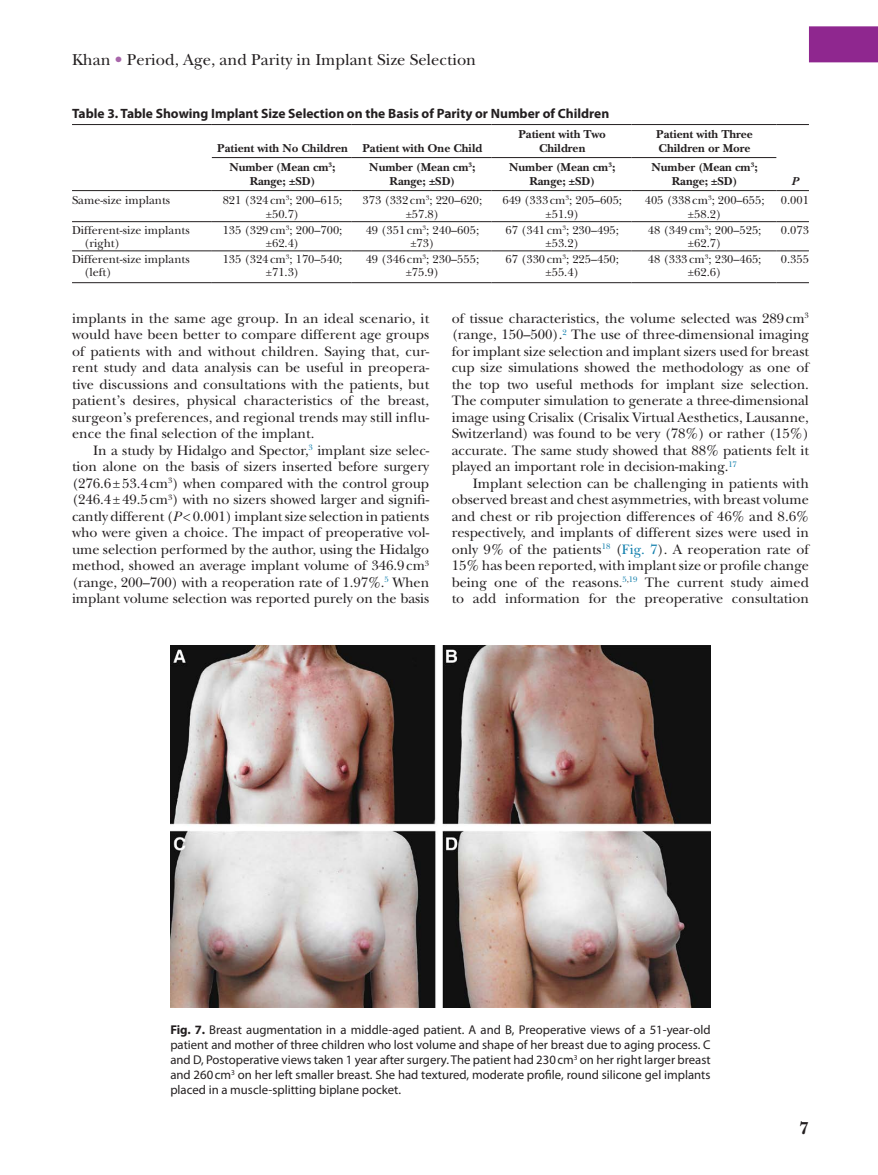
<style>
.page{position:relative;width:878px;height:1175px;background:#fff}
.page>*{position:absolute;margin:0;border:0;box-sizing:border-box;transform-origin:0 0}
.t1{font:700 18px "New Baskerville Std";color:#231f20}
.t2{font:16.5px "New Baskerville Std";color:#231f20}
.t3{font:14.25px/16.5px "New Baskerville Std";color:#231f20;text-align:justify}
.t4{font:700 13.5px "Myriad Pro";color:#231f20}
.t5{font:12.75px/15px "Myriad Pro";color:#231f20;text-align:justify}
.t6{font:12px/13.5px "New Baskerville Std";color:#231f20;text-align:center}
.t7{font:700 12px/13.5px "New Baskerville Std";color:#231f20;text-align:center}
.t8{font:italic 700 12px "New Baskerville Std";color:#231f20}
.s1{color:#a866aa}
.s2{font-style:italic}
.s3{color:#0f7eac}
.s4{font-weight:700}
</style>
<div class="page">
<div style="left:808px;top:26px;width:70px;height:36px;background:#8f278f"></div>
<hr style="left:72px;top:124px;width:140px;height:1px;background:#231f20">
<hr style="left:72px;top:190px;width:140px;height:1px;background:#231f20">
<hr style="left:212px;top:124px;width:140px;height:1px;background:#231f20">
<hr style="left:352px;top:124px;width:139px;height:1px;background:#231f20">
<hr style="left:491px;top:124px;width:140px;height:1px;background:#231f20">
<hr style="left:631px;top:124px;width:145px;height:1px;background:#231f20">
<hr style="left:776px;top:124px;width:33px;height:1px;background:#231f20">
<hr style="left:776px;top:190px;width:33px;height:1px;background:#231f20">
<hr style="left:212px;top:157px;width:140px;height:1px;background:#231f20">
<hr style="left:212px;top:190px;width:140px;height:1px;background:#231f20">
<hr style="left:352px;top:157px;width:139px;height:1px;background:#231f20">
<hr style="left:352px;top:190px;width:139px;height:1px;background:#231f20">
<hr style="left:491px;top:157px;width:140px;height:1px;background:#231f20">
<hr style="left:491px;top:190px;width:140px;height:1px;background:#231f20">
<hr style="left:631px;top:157px;width:145px;height:1px;background:#231f20">
<hr style="left:631px;top:190px;width:145px;height:1px;background:#231f20">
<hr style="left:72px;top:221px;width:140px;height:1px;background:#231f20">
<hr style="left:212px;top:221px;width:140px;height:1px;background:#231f20">
<hr style="left:352px;top:221px;width:139px;height:1px;background:#231f20">
<hr style="left:491px;top:221px;width:140px;height:1px;background:#231f20">
<hr style="left:631px;top:221px;width:145px;height:1px;background:#231f20">
<hr style="left:776px;top:221px;width:33px;height:1px;background:#231f20">
<hr style="left:72px;top:250px;width:140px;height:1px;background:#231f20">
<hr style="left:72px;top:282px;width:140px;height:1px;background:#231f20">
<hr style="left:212px;top:250px;width:140px;height:1px;background:#231f20">
<hr style="left:212px;top:282px;width:140px;height:1px;background:#231f20">
<hr style="left:352px;top:250px;width:139px;height:1px;background:#231f20">
<hr style="left:352px;top:282px;width:139px;height:1px;background:#231f20">
<hr style="left:491px;top:250px;width:140px;height:1px;background:#231f20">
<hr style="left:491px;top:282px;width:140px;height:1px;background:#231f20">
<hr style="left:631px;top:250px;width:145px;height:1px;background:#231f20">
<hr style="left:631px;top:282px;width:145px;height:1px;background:#231f20">
<hr style="left:776px;top:250px;width:33px;height:1px;background:#231f20">
<hr style="left:776px;top:282px;width:33px;height:1px;background:#231f20">
<img style="left:170px;top:645px;width:540px;height:362px">
<p class="t2" style="left:72px;top:50px;width:405px">Khan <span class="s1">•</span> Period, Age, and Parity in Implant Size Selection</p>
<p class="t4" style="left:72px;top:105px;width:538px">Table 3. Table Showing Implant Size Selection on the Basis of Parity or Number of Children</p>
<p class="t7" style="left:217px;top:141px;width:266px">Patient with No Children Patient with One Child</p>
<p class="t7" style="left:518px;top:127px;width:89px">Patient with Two<br>Children</p>
<p class="t7" style="left:656px;top:127px;width:98px;text-align:left">Patient with Three<br>Children or More</p>
<p class="t7" style="left:229px;top:160px;width:108px">Number (Mean cm<sup>3</sup>;<br>Range; ±SD)</p>
<p class="t7" style="left:369px;top:160px;width:108px">Number (Mean cm<sup>3</sup>;<br>Range; ±SD)</p>
<p class="t7" style="left:509px;top:160px;width:108px">Number (Mean cm<sup>3</sup>;<br>Range; ±SD)</p>
<p class="t7" style="left:651px;top:160px;width:108px">Number (Mean cm<sup>3</sup>;<br>Range; ±SD)</p>
<p class="t8" style="left:791px;top:174px;width:8px">P</p>
<p class="t6" style="left:72px;top:194px;width:100px">Same-size implants</p>
<p class="t6" style="left:223px;top:194px;width:121px">821 (324cm<sup>3</sup>; 200–615; ±50.7)</p>
<p class="t6" style="left:362px;top:194px;width:121px">373 (332cm<sup>3</sup>; 220–620; ±57.8)</p>
<p class="t6" style="left:502px;top:194px;width:121px">649 (333cm<sup>3</sup>; 205–605; ±51.9)</p>
<p class="t6" style="left:644px;top:194px;width:121px">405 (338cm<sup>3</sup>; 200–655; ±58.2)</p>
<p class="t6" style="left:780px;top:194px;width:30px">0.001</p>
<p class="t6" style="left:84px;top:223px;width:107px;text-align:left;text-indent:-12px">Different-size implants (right)</p>
<p class="t6" style="left:223px;top:223px;width:121px">135 (329cm<sup>3</sup>; 200–700; ±62.4)</p>
<p class="t6" style="left:365px;top:223px;width:115px">49 (351cm<sup>3</sup>; 240–605; ±73)</p>
<p class="t6" style="left:505px;top:223px;width:115px">67 (341cm<sup>3</sup>; 230–495; ±53.2)</p>
<p class="t6" style="left:648px;top:223px;width:115px">48 (349cm<sup>3</sup>; 200–525; ±62.7)</p>
<p class="t6" style="left:780px;top:223px;width:30px">0.073</p>
<p class="t6" style="left:84px;top:252px;width:107px;text-align:left;text-indent:-12px">Different-size implants (left)</p>
<p class="t6" style="left:223px;top:252px;width:121px">135 (324cm<sup>3</sup>; 170–540; ±71.3)</p>
<p class="t6" style="left:365px;top:252px;width:115px">49 (346cm<sup>3</sup>; 230–555; ±75.9)</p>
<p class="t6" style="left:505px;top:252px;width:115px">67 (330cm<sup>3</sup>; 225–450; ±55.4)</p>
<p class="t6" style="left:648px;top:252px;width:115px">48 (333cm<sup>3</sup>; 230–465; ±62.6)</p>
<p class="t6" style="left:780px;top:252px;width:30px">0.355</p>
<p class="t3" style="left:72px;top:310px;width:359px">implants in the same age group. In an ideal scenario, it would have been better to compare different age groups of patients with and without children. Saying that, cur&shy;rent study and data analysis can be useful in preopera&shy;tive discussions and consultations with the patients, but patient’s desires, physical characteristics of the breast, surgeon’s preferences, and regional trends may still influ&shy;ence the final selection of the implant.</p>
<p class="t3" style="left:72px;top:442px;width:359px;text-indent:21px">In a study by Hidalgo and Spector,<sup>3</sup> implant size selec&shy;tion alone on the basis of sizers inserted before surgery (276.6±53.4cm<sup>3</sup>) when compared with the control group (246.4±49.5cm<sup>3</sup>) with no sizers showed larger and signifi&shy;cantly different (<span class="s2">P</span> &lt; 0.001) implant size selection in patients who were given a choice. The impact of preoperative vol&shy;ume selection performed by the author, using the Hidalgo method, showed an average implant volume of 346.9cm<sup>3 </sup>(range, 200–700) with a reoperation rate of 1.97%.<sup>5</sup> When implant volume selection was reported purely on the basis</p>
<p class="t3" style="left:451px;top:310px;width:359px">of tissue characteristics, the volume selected was 289cm<sup>3 </sup>(range, 150–500).<sup>2</sup> The use of three-dimensional imaging for implant size selection and implant sizers used for breast cup size simulations showed the methodology as one of the top two useful methods for implant size selection.<br>The computer simulation to generate a three-dimensional image using Crisalix (Crisalix Virtual Aesthetics, Lausanne, Switzerland) was found to be very (78%) or rather (15%) accurate. The same study showed that 88% patients felt it played an important role in decision-making.<sup>17</sup></p>
<p class="t3" style="left:451px;top:475px;width:359px;text-indent:21px">Implant selection can be challenging in patients with observed breast and chest asymmetries, with breast volume and chest or rib projection differences of 46% and 8.6% respectively, and implants of different sizes were used in only 9% of the patients<sup>18</sup> (<span class="s3">Fig. 7</span>). A reoperation rate of 15% has been reported, with implant size or profile change being one of the reasons.<sup>5</sup><sup>,</sup><sup>19</sup> The current study aimed to add information for the preoperative consultation</p>
<p class="t5" style="left:170px;top:1022px;width:542px"><span class="s4">Fig. 7.</span> Breast augmentation in a middle-aged patient. A and B, Preoperative views of a 51-year-old patient and mother of three children who lost volume and shape of her breast due to aging process. C and D, Postoperative views taken 1 year after surgery. The patient had 230cm<sup>3</sup> on her right larger breast and 260cm<sup>3</sup> on her left smaller breast. She had textured, moderate profile, round silicone gel implants placed in a muscle-splitting biplane pocket.</p>
<p class="t1" style="left:799px;top:1118px;width:11px">7</p>
</div>
